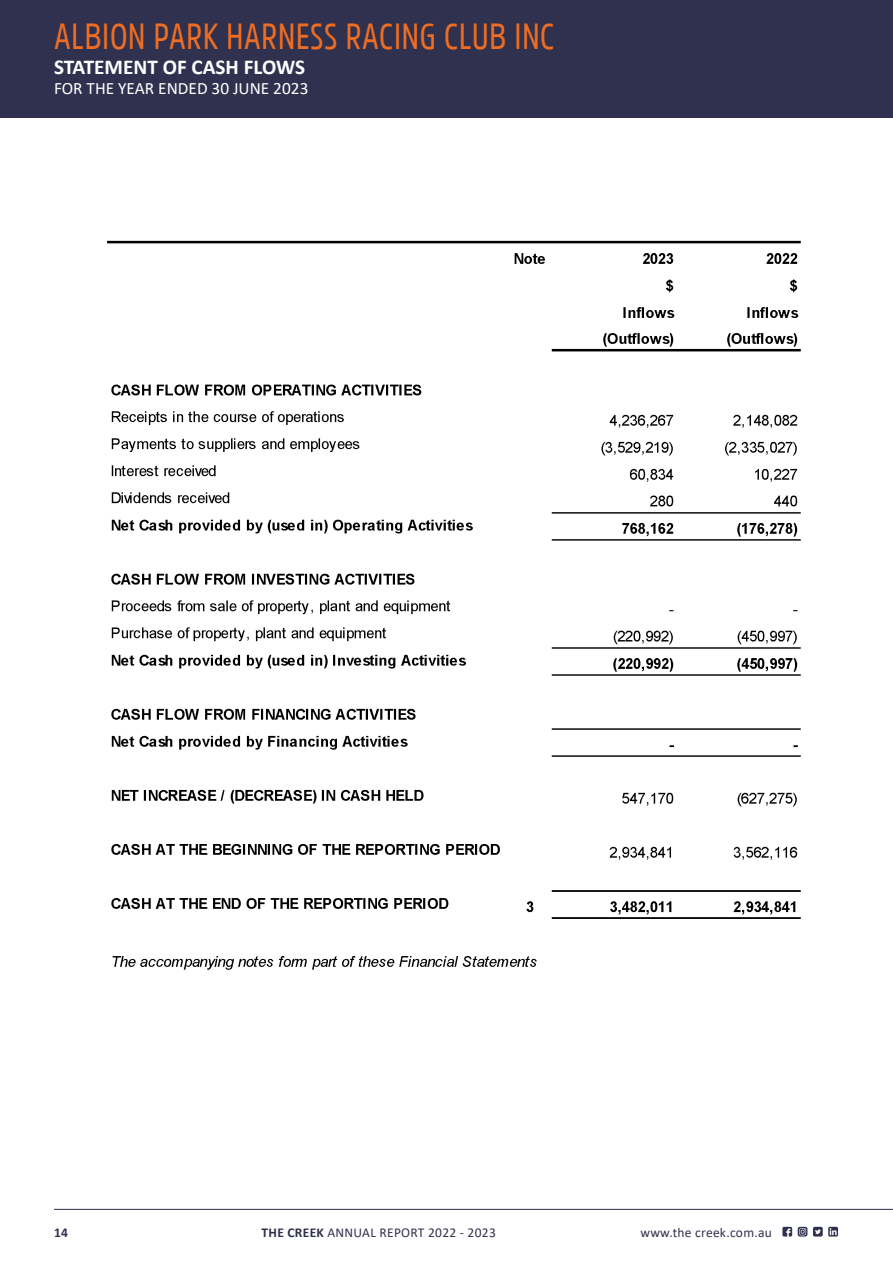
<style>
.page{position:relative;width:893px;height:1263px;background:#fff}
.page>*{position:absolute;margin:0;border:0;box-sizing:border-box;transform-origin:0 0}
.t1{font:36.3px "Amsi Pro Cond";letter-spacing:.02em;color:#ee6d22}
.t2{font:700 21.15px "Calibri";color:#fff}
.t3{font:17.4px "Calibri";color:#fff}
.t4{font:13.5px "Calibri";letter-spacing:.02em;color:#2f304e}
.t5{font:700 13.5px "Calibri";color:#2f304e}
.s1{font-weight:700}
</style>
<div class="page">
<div style="left:0;top:0;width:893px;height:117px;background:#30314f"></div>
<hr style="left:54px;top:1209px;width:839px;height:1px;background:#2f304e">
<svg style="left:782px;top:1227px;width:10px;height:9px"></svg>
<svg style="left:798px;top:1227px;width:9px;height:9px"></svg>
<svg style="left:813px;top:1227px;width:25px;height:9px"></svg>
<img style="left:107px;top:240px;width:694px;height:730px">
<p class="t1" style="left:54px;top:11px;width:502px">ALBION PARK HARNESS RACING CLUB INC</p>
<p class="t2" style="left:54px;top:52px;width:253px">STATEMENT OF CASH FLOWS</p>
<p class="t3" style="left:54px;top:76px;width:256px">FOR THE YEAR ENDED 30 JUNE 2023</p>
<p class="t5" style="left:54px;top:1222px;width:15px">14</p>
<p class="t4" style="left:262px;top:1223px;width:236px"><span class="s1">THE CREEK</span> ANNUAL REPORT 2022 - 2023</p>
<p class="t4" style="left:640px;top:1223px;width:133px">www.the creek.com.au</p>
</div>
